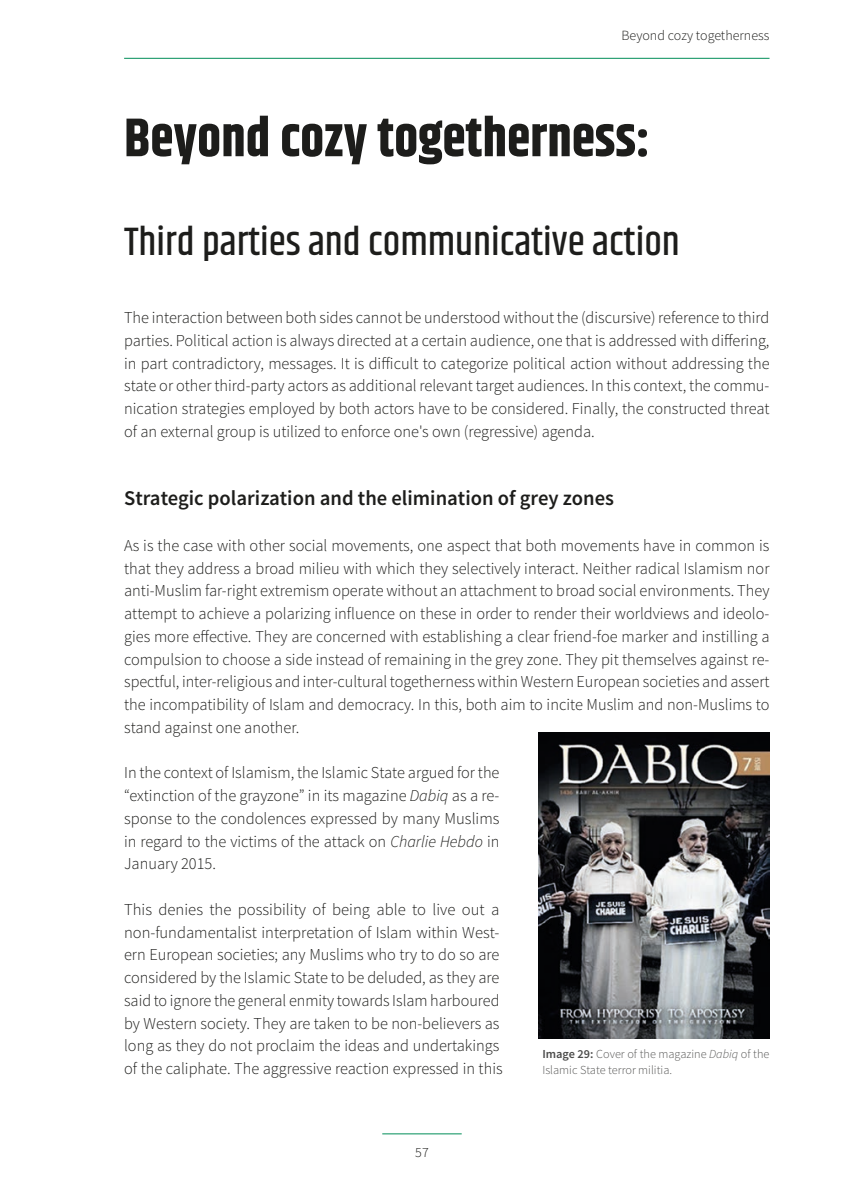
<style>
.page{position:relative;width:844px;height:1191px;background:#fff}
.page>*{position:absolute;margin:0;border:0;box-sizing:border-box;transform-origin:0 0}
.t1{font:700 54.25px "Khand";color:#1d1d1b}
.t2{font:500 40.25px "Khand";color:#1d1d1b}
.t3{font:600 21px "Source Sans Pro";color:#1d1d1b}
.t4{font:300 16.62px/22.8px "Source Sans Pro";color:#1d1d1b;text-align:justify}
.t5{font:300 14px "Source Sans Pro";color:#1d1d1b}
.t6{font:300 12.25px/15.8px "Source Sans Pro";color:#575756}
.s1{font-style:italic}
.s2{font-weight:600;color:#4b4b4a}
</style>
<div class="page">
<hr style="left:382px;top:1133px;width:79px;height:1px;background:#008d58">
<hr style="left:124px;top:58px;width:645px;height:1px;background:#008d58">
<img style="left:538px;top:732px;width:231px;height:306px">
<p class="t5" style="left:621px;top:27px;width:150px">Beyond cozy togetherness</p>
<h1 class="t1" style="left:124px;top:99px;width:527px">Beyond cozy togetherness:</h1>
<h2 class="t2" style="left:124px;top:216px;width:557px">Third parties and communicative action</h2>
<p class="t4" style="left:124px;top:306px;width:646px">The interaction between both sides cannot be understood without the (discursive) reference to third parties. Political action is always directed at a certain audience, one that is addressed with differing, in part contradictory, messages. It is difficult to categorize political action without addressing the state or other third-party actors as additional relevant target audiences. In this context, the commu&shy;nication strategies employed by both actors have to be considered. Finally, the constructed threat of an external group is utilized to enforce one's own (regressive) agenda.</p>
<p class="t3" style="left:124px;top:485px;width:491px">Strategic polarization and the elimination of grey zones</p>
<p class="t4" style="left:124px;top:534px;width:646px">As is the case with other social movements, one aspect that both movements have in common is that they address a broad milieu with which they selectively interact. Neither radical Islamism nor anti-Muslim far-right extremism operate without an attachment to broad social environments. They attempt to achieve a polarizing influence on these in order to render their worldviews and ideolo&shy;gies more effective. They are concerned with establishing a clear friend-foe marker and instilling a compulsion to choose a side instead of remaining in the grey zone. They pit themselves against re&shy;spectful, inter-religious and inter-cultural togetherness within Western European societies and assert the incompatibility of Islam and democracy. In this, both aim to incite Muslim and non-Muslims to stand against one another.</p>
<p class="t4" style="left:124px;top:761px;width:377px">In the context of Islamism, the Islamic State argued for the “extinction of the grayzone” in its magazine <span class="s1">Dabiq</span> as a re&shy;sponse to the condolences expressed by many Muslims in regard to the victims of the attack on <span class="s1">Charlie Hebdo</span> in January 2015.</p>
<p class="t4" style="left:124px;top:898px;width:380px;text-align:left">This denies the possibility of being able to live out a non-fundamentalist interpretation of Islam within West&shy;ern European societies; any Muslims who try to do so are considered by the Islamic State to be deluded, as they are said to ignore the general enmity towards Islam harboured by Western society. They are taken to be non-believers as long as they do not proclaim the ideas and undertakings of the caliphate. The aggressive reaction expressed in this</p>
<p class="t6" style="left:542px;top:1046px;width:228px"><span class="s2">Image 29:</span> Cover of the magazine <span class="s1">Dabiq</span> of the<br>Islamic State terror militia.</p>
<p class="t5" style="left:415px;top:1143px;width:15px">57</p>
</div>
